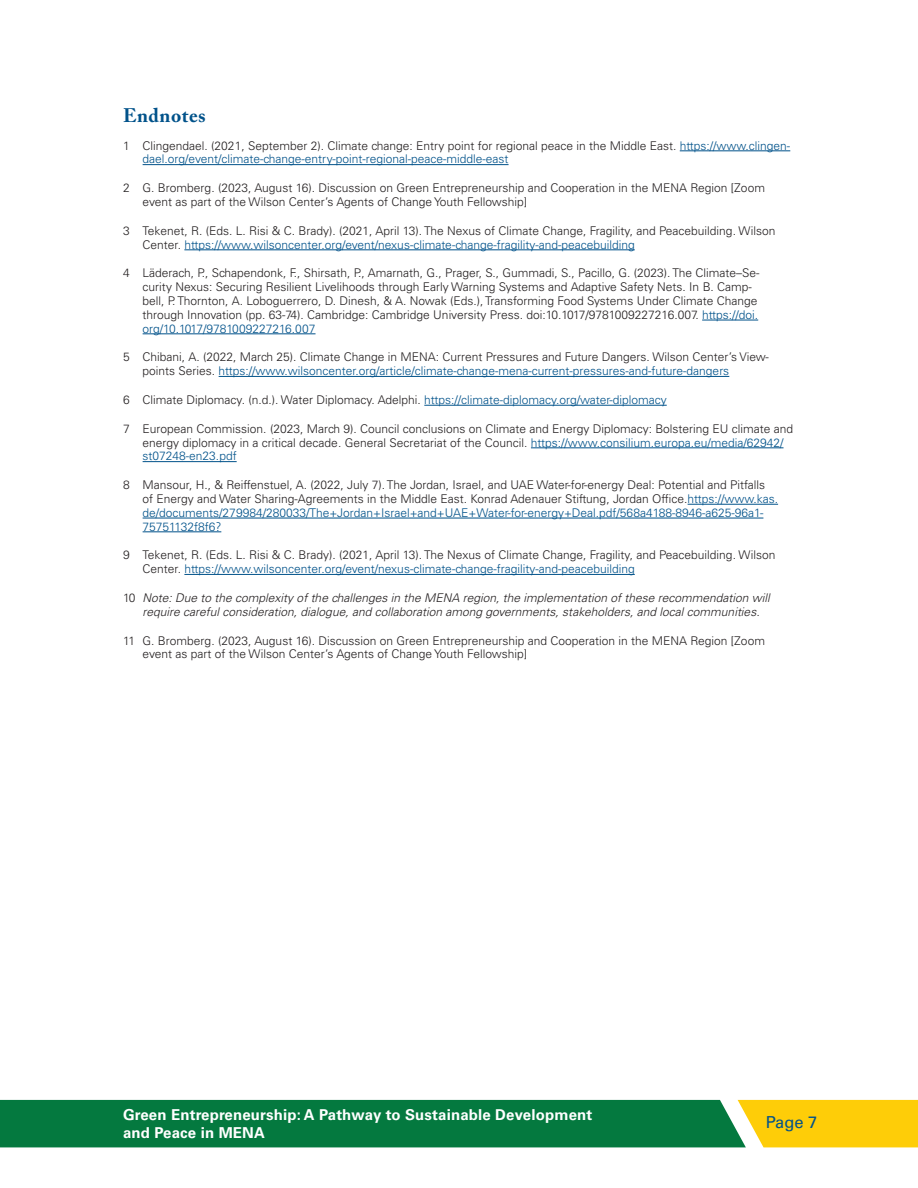
<style>
.page{position:relative;width:918px;height:1188px;background:#fff}
.page>*{position:absolute;margin:0;border:0;box-sizing:border-box;transform-origin:0 0}
.t1{font:700 19.5px "Adobe Caslon Pro";letter-spacing:.025em;color:#01528a}
.t2{font:16.5px "Univers LT Std";color:#01528a}
.t3{font:700 15px/18px "Univers LT Std";letter-spacing:.01em;color:#fff}
.t4{font:300 12px/13.8px "Univers LT Std";color:#231f20}
.t5{font:italic 300 12px/13.8px "Univers LT Std";color:#231f20}
.t6{font:300 12px/13.8px "Univers LT Std";color:#01528a}
.s1{color:#231f20}
.s2{color:#01528a}
.s3{font-style:normal}
</style>
<div class="page">
<svg style="left:0;top:1100px;width:918px;height:47px;background:#368a38"></svg>
<hr style="left:680px;top:151px;width:110px;height:1px;background:#01528a">
<hr style="left:143px;top:164px;width:366px;height:1px;background:#01528a">
<hr style="left:184px;top:250px;width:451px;height:1px;background:#01528a">
<hr style="left:702px;top:320px;width:56px;height:1px;background:#01528a">
<hr style="left:143px;top:334px;width:173px;height:1px;background:#01528a">
<hr style="left:219px;top:376px;width:510px;height:1px;background:#01528a">
<hr style="left:424px;top:405px;width:243px;height:1px;background:#01528a">
<hr style="left:531px;top:448px;width:253px;height:1px;background:#01528a">
<hr style="left:143px;top:461px;width:94px;height:1px;background:#01528a">
<hr style="left:688px;top:504px;width:90px;height:1px;background:#01528a">
<hr style="left:143px;top:518px;width:620px;height:1px;background:#01528a">
<hr style="left:143px;top:532px;width:78px;height:1px;background:#01528a">
<hr style="left:184px;top:574px;width:451px;height:1px;background:#01528a">
<h1 class="t1" style="left:123px;top:104px;width:84px">Endnotes</h1>
<p class="t6" style="left:143px;top:138px;width:649px;text-indent:-20px"><span class="s1">1 Clingendael. (2021, September 2). Climate change: Entry point for regional peace in the Middle East.</span> https://www.clingen&shy;dael.org/event/climate-change-entry-point-regional-peace-middle-east</p>
<p class="t4" style="left:143px;top:181px;width:624px;text-indent:-20px">2 G. Bromberg. (2023, August 16). Discussion on Green Entrepreneurship and Cooperation in the MENA Region [Zoom event as part of the Wilson Center’s Agents of Change Youth Fellowship]</p>
<p class="t4" style="left:143px;top:224px;width:634px;text-indent:-20px">3 Tekenet, R. (Eds. L. Risi &amp; C. Brady). (2021, April 13). The Nexus of Climate Change, Fragility, and Peacebuilding. Wilson<br>Center. <span class="s2">https://www.wilsoncenter.org/event/nexus-climate-change-fragility-and-peacebuilding</span></p>
<p class="t4" style="left:143px;top:266px;width:619px;text-indent:-20px">4 Läderach, P., Schapendonk, F., Shirsath, P., Amarnath, G., Prager, S., Gummadi, S., Pacillo, G. (2023). The Climate–Se&shy;curity Nexus: Securing Resilient Livelihoods through Early Warning Systems and Adaptive Safety Nets. In B. Camp&shy;bell, P. Thornton, A. Loboguerrero, D. Dinesh, &amp; A. Nowak (Eds.), Transforming Food Systems Under Climate Change through Innovation (pp. 63-74). Cambridge: Cambridge University Press. doi:10.1017/9781009227216.007. <span class="s2">https://doi. org/10.1017/9781009227216.007</span></p>
<p class="t4" style="left:143px;top:350px;width:628px;text-indent:-20px">5 Chibani, A. (2022, March 25). Climate Change in MENA: Current Pressures and Future Dangers. Wilson Center’s View&shy;points Series. <span class="s2">https://www.wilsoncenter.org/article/climate-change-mena-current-pressures-and-future-dangers</span></p>
<p class="t4" style="left:123px;top:393px;width:545px">6 Climate Diplomacy. (n.d.). Water Diplomacy. Adelphi. <span class="s2">https://climate-diplomacy.org/water-diplomacy</span></p>
<p class="t4" style="left:143px;top:422px;width:652px;text-indent:-20px">7 European Commission. (2023, March 9). Council conclusions on Climate and Energy Diplomacy: Bolstering EU climate and energy diplomacy in a critical decade. General Secretariat of the Council. <span class="s2">https://www.consilium.europa.eu/media/62942/ st07248-en23.pdf</span></p>
<p class="t4" style="left:143px;top:478px;width:637px;text-indent:-20px">8 Mansour, H., &amp; Reiffenstuel, A. (2022, July 7). The Jordan, Israel, and UAE Water-for-energy Deal: Potential and Pitfalls of Energy and Water Sharing-Agreements in the Middle East. Konrad Adenauer Stiftung, Jordan Office.<span class="s2">https://www.kas. de/documents/279984/280033/The+Jordan+Israel+and+UAE+Water-for-energy+Deal.pdf/568a4188-8946-a625-96a1- 75751132f8f6?</span></p>
<p class="t4" style="left:143px;top:548px;width:634px;text-indent:-20px">9 Tekenet, R. (Eds. L. Risi &amp; C. Brady). (2021, April 13). The Nexus of Climate Change, Fragility, and Peacebuilding. Wilson<br>Center. <span class="s2">https://www.wilsoncenter.org/event/nexus-climate-change-fragility-and-peacebuilding</span></p>
<p class="t5" style="left:143px;top:591px;width:629px;text-indent:-20px"><span class="s3">10</span> Note: Due to the complexity of the challenges in the MENA region, the implementation of these recommendation will require careful consideration, dialogue, and collaboration among governments, stakeholders, and local communities.</p>
<p class="t4" style="left:143px;top:633px;width:624px;text-indent:-20px">11 G. Bromberg. (2023, August 16). Discussion on Green Entrepreneurship and Cooperation in the MENA Region [Zoom event as part of the Wilson Center’s Agents of Change Youth Fellowship]</p>
<p class="t3" style="left:123px;top:1106px;width:471px">Green Entrepreneurship: A Pathway to Sustainable Development and Peace in MENA</p>
<h2 class="t2" style="left:766px;top:1113px;width:53px">Page 7</h2>
</div>
